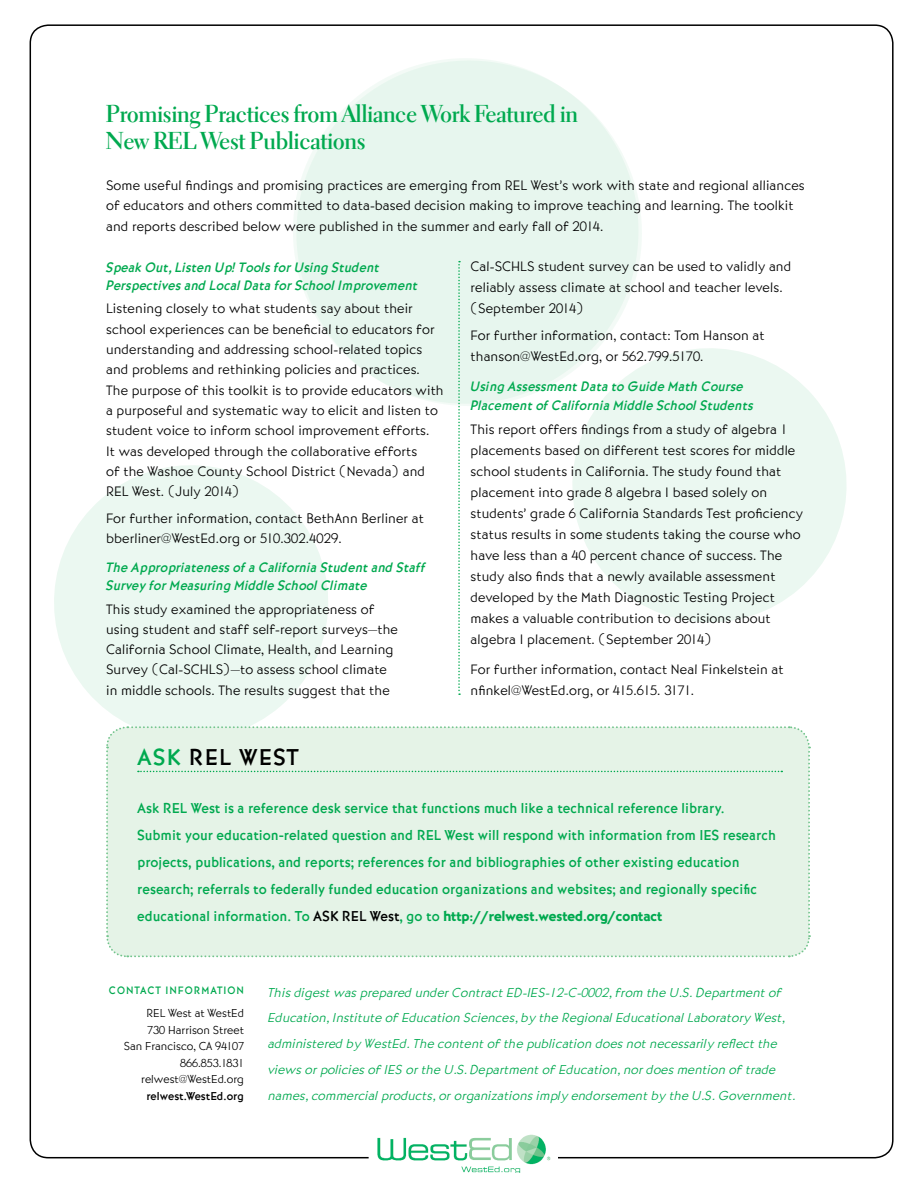
<style>
.page{position:relative;width:918px;height:1188px;background:#fff}
.page>*{position:absolute;margin:0;border:0;box-sizing:border-box;transform-origin:0 0}
.t1{font:24.75px/27px "Electra LH Bold Display";letter-spacing:.01em;color:#00a94f}
.t2{font:24px "Bernhard Gothic Mdm";letter-spacing:.05em;color:#000}
.ASK_REL_WEST{font:15px/27px "Bernhard Gothic Mdm";color:#00a94f}
.paragraph_normal{font:14.25px/20.2px "Bernhard Gothic Lgt";letter-spacing:.01em;color:#000}
.project_title_no_rul{font:italic 500 14.25px/18px "Bernhard Gothic";color:#00a94f}
.contact_info{font:italic 300 13.5px/25.8px "Bernhard Gothic";letter-spacing:.01em;color:#00a94f}
.contact_info-2{font:12px "Bernhard Gothic Lgt";color:#000}
.t3{font:12px "Bernhard Gothic Mdm";color:#000}
.contact_head{font:11.25px "Bernhard Gothic Mdm";letter-spacing:.09em;color:#00a94f;scale:.95 1}
.s1{color:#00a94f}
.s2{color:#000}
.s3{font-family:"Bernhard Gothic Hvy"}
</style>
<div class="page">
<svg style="left:572px;top:348px;width:275px;height:274px;fill:#ebf8f1"></svg>
<svg style="left:54px;top:465px;width:274px;height:260px;fill:#ebf8f1"></svg>
<svg style="left:293px;top:59px;width:366px;height:365px;fill:#e7f6ee"></svg>
<svg style="left:458px;top:261px;width:2px;height:434px"></svg>
<div style="left:106px;top:725px;width:705px;height:233px;background:#e5f3e7"></div>
<img style="left:377px;top:1134px;width:174px;height:39px">
<h2 class="t1" style="left:106px;top:100px;width:473px">Promising Practices from Alliance Work Featured in<br>New REL West Publications</h2>
<p class="paragraph_normal" style="left:106px;top:177px;width:700px">Some useful findings and promising practices are emerging from REL West’s work with state and regional alliances of educators and others committed to data-based decision making to improve teaching and learning. The toolkit and reports described below were published in the summer and early fall of 2014.</p>
<p class="project_title_no_rul" style="left:106px;top:258px;width:313px">Speak Out, Listen Up! Tools for Using Student<br>Perspectives and Local Data for School Improvement</p>
<p class="paragraph_normal" style="left:106px;top:300px;width:339px">Listening closely to what students say about their school experiences can be beneficial to educators for understanding and addressing school-related topics and problems and rethinking policies and practices.<br>The purpose of this toolkit is to provide educators with a purposeful and systematic way to elicit and listen to student voice to inform school improvement efforts.<br>It was developed through the collaborative efforts<br>of the Washoe County School District (Nevada) and REL West. (July 2014)</p>
<p class="paragraph_normal" style="left:106px;top:509px;width:319px">For further information, contact BethAnn Berliner at</p>
<p class="paragraph_normal" style="left:106px;top:529px;width:237px">bberliner@WestEd.org or 510.302.4029.</p>
<p class="project_title_no_rul" style="left:106px;top:558px;width:321px">The Appropriateness of a California Student and Staff<br>Survey for Measuring Middle School Climate</p>
<p class="paragraph_normal" style="left:106px;top:600px;width:293px">This study examined the appropriateness of using student and staff self-report surveys—the California School Climate, Health, and Learning Survey (Cal‑SCHLS)—to assess school climate in middle schools. The results suggest that the</p>
<p class="paragraph_normal" style="left:471px;top:257px;width:322px;line-height:21px">Cal‑SCHLS student survey can be used to validly and reliably assess climate at school and teacher levels. (September 2014)</p>
<p class="paragraph_normal" style="left:471px;top:327px;width:296px">For further information, contact: Tom Hanson at</p>
<p class="paragraph_normal" style="left:471px;top:348px;width:235px">thanson@WestEd.org, or 562.799.5170.</p>
<p class="project_title_no_rul" style="left:471px;top:377px;width:284px;line-height:18.8px">Using Assessment Data to Guide Math Course<br>Placement of California Middle School Students</p>
<p class="paragraph_normal" style="left:471px;top:420px;width:334px;line-height:21px">This report offers findings from a study of algebra 1 placements based on different test scores for middle school students in California. The study found that placement into grade 8 algebra I based solely on students’ grade 6 California Standards Test proficiency status results in some students taking the course who have less than a 40 percent chance of success. The study also finds that a newly available assessment developed by the Math Diagnostic Testing Project makes a valuable contribution to decisions about algebra I placement. (September 2014)</p>
<p class="paragraph_normal" style="left:471px;top:660px;width:315px">For further information, contact Neal Finkelstein at</p>
<p class="paragraph_normal" style="left:471px;top:681px;width:225px">nfinkel@WestEd.org, or 415.615. 3171.</p>
<h2 class="t2" style="left:137px;top:741px;width:163px"><span class="s1">ASK</span> REL WEST</h2>
<h1 class="ASK_REL_WEST" style="left:137px;top:796px;width:640px">Ask REL West is a reference desk service that functions much like a technical reference library.<br>Submit your education-related question and REL West will respond with information from IES research projects, publications, and reports; references for and bibliographies of other existing education research; referrals to federally funded education organizations and websites; and regionally specific educational information. To <span class="s2">ASK REL West</span>, go to <span class="s3">http://relwest.wested.org/contact</span></h1>
<p class="contact_head" style="left:109px;top:983px;width:144px">CONTACT INFORMATION</p>
<p class="contact_info-2" style="left:147px;top:1005px;width:99px">REL West at WestEd</p>
<p class="contact_info-2" style="left:147px;top:1022px;width:98px">730 Harrison Street</p>
<p class="contact_info-2" style="left:124px;top:1038px;width:122px">San Francisco, CA 94107</p>
<p class="contact_info-2" style="left:180px;top:1055px;width:65px">866.853.1831</p>
<p class="contact_info-2" style="left:141px;top:1071px;width:104px">relwest@WestEd.org</p>
<p class="t3" style="left:146px;top:1088px;width:99px">relwest.WestEd.org</p>
<p class="contact_info" style="left:268px;top:979px;width:529px">This digest was prepared under Contract ED-IES-12-C-0002, from the U.S. Department of Education, Institute of Education Sciences, by the Regional Educational Laboratory West, administered by WestEd. The content of the publication does not necessarily reflect the views or policies of IES or the U.S. Department of Education, nor does mention of trade names, commercial products, or organizations imply endorsement by the U.S. Government.</p>
</div>
